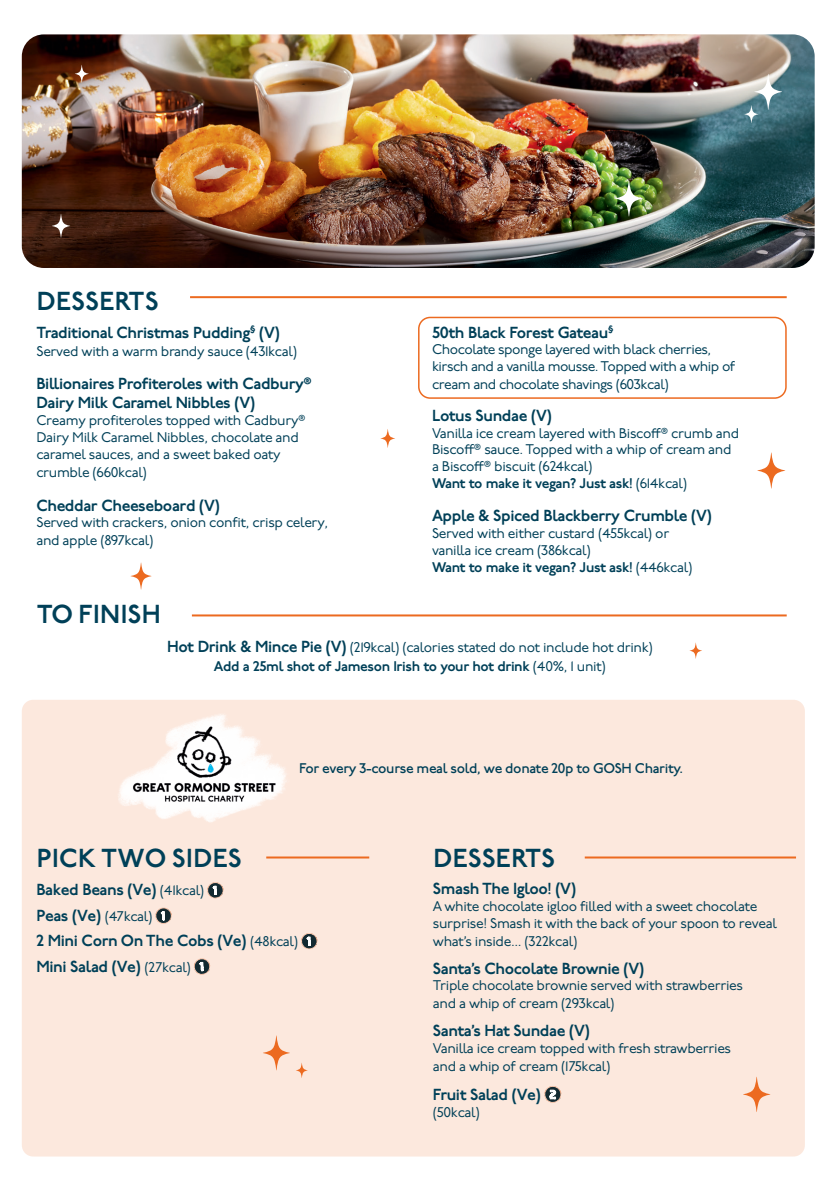
<style>
.page{position:relative;width:840px;height:1191px;background:#fff}
.page>*{position:absolute;margin:0;border:0;box-sizing:border-box;transform-origin:0 0}
.t1{font:600 26px "P22 Underground";letter-spacing:.01em;color:#004058}
.t2{font:600 16px/25.4px "P22 Underground";letter-spacing:-.025em;color:#004058}
.t3{font:14px/16.8px "P22 Underground";letter-spacing:-.025em;color:#004058}
.t4{font:500 14px "P22 Underground";letter-spacing:-.025em;color:#004058}
.s1{font-weight:600}
.s2{font-weight:600;font-size:16px}
.s3{font-weight:400;font-size:14px}
.s4{font-family:"Glaze";font-weight:500;font-size:10.8px;color:#fff}
.s5{font-family:"Glaze";font-weight:500;font-size:11.4px;color:#fff}
</style>
<div class="page">
<hr style="left:190px;top:296px;width:596px;height:2px;background:#ec6a20">
<hr style="left:192px;top:614px;width:594px;height:2px;background:#ec6a20">
<div style="left:418px;top:317px;width:368px;height:82px;border:2px solid #ec6a20;border-radius:11px"></div>
<svg style="left:130px;top:562px;width:21px;height:27px"></svg>
<svg style="left:380px;top:429px;width:15px;height:19px"></svg>
<svg style="left:689px;top:642px;width:12px;height:17px"></svg>
<img style="left:22px;top:34px;width:792px;height:234px">
<svg style="left:757px;top:452px;width:27px;height:36px"></svg>
<svg style="left:52px;top:214px;width:18px;height:24px"></svg>
<svg style="left:744px;top:74px;width:37px;height:49px;background:#8ca4a8"></svg>
<svg style="left:614px;top:180px;width:28px;height:36px"></svg>
<svg style="left:75px;top:65px;width:14px;height:18px"></svg>
<div style="left:22px;top:700px;width:782px;height:456px;background:#fce8dd;border-radius:11px"></div>
<svg style="left:544px;top:1086px;width:17px;height:16px"></svg>
<hr style="left:584px;top:856px;width:211px;height:2px;background:#ec6a20">
<svg style="left:207px;top:882px;width:16px;height:16px"></svg>
<svg style="left:155px;top:907px;width:17px;height:16px"></svg>
<svg style="left:301px;top:933px;width:16px;height:16px"></svg>
<svg style="left:194px;top:958px;width:16px;height:16px"></svg>
<hr style="left:266px;top:856px;width:103px;height:2px;background:#ec6a20">
<svg style="left:296px;top:1063px;width:11px;height:15px"></svg>
<svg style="left:743px;top:1076px;width:26px;height:36px"></svg>
<svg style="left:263px;top:1035px;width:27px;height:35px"></svg>
<img style="left:118px;top:714px;width:169px;height:108px">
<h1 class="t1" style="left:37px;top:287px;width:123px">DESSERTS</h1>
<p class="t2" style="left:36px;top:320px;width:245px">Traditional Christmas Pudding<sup>§</sup> (V)</p>
<p class="t3" style="left:36px;top:343px;width:262px">Served with a warm brandy sauce (431kcal)</p>
<p class="t2" style="left:36px;top:375px;width:277px;line-height:19.2px">Billionaires Profiteroles with Cadbury®<br>Dairy Milk Caramel Nibbles (V)</p>
<p class="t3" style="left:36px;top:412px;width:270px">Creamy profiteroles topped with Cadbury® Dairy Milk Caramel Nibbles, chocolate and caramel sauces, and a sweet baked oaty crumble (660kcal)</p>
<p class="t2" style="left:36px;top:493px;width:185px">Cheddar Cheeseboard (V)</p>
<p class="t3" style="left:36px;top:514px;width:293px;line-height:18px">Served with crackers, onion confit, crisp celery, and apple (897kcal)</p>
<h1 class="t1" style="left:37px;top:599px;width:125px">TO FINISH</h1>
<p class="t2" style="left:432px;top:320px;width:183px">50th Black Forest Gateau<sup>§</sup></p>
<p class="t3" style="left:432px;top:341px;width:305px;line-height:17.4px">Chocolate sponge layered with black cherries, kirsch and a vanilla mousse. Topped with a whip of cream and chocolate shavings (603kcal)</p>
<p class="t2" style="left:432px;top:403px;width:121px">Lotus Sundae (V)</p>
<p class="t3" style="left:432px;top:425px;width:308px">Vanilla ice cream layered with Biscoff® crumb and Biscoff® sauce. Topped with a whip of cream and a Biscoff® biscuit (624kcal)<br><span class="s1">Want to make it vegan? Just ask!</span> (614kcal)</p>
<p class="t2" style="left:432px;top:504px;width:281px">Apple &amp; Spiced Blackberry Crumble (V)</p>
<p class="t3" style="left:432px;top:526px;width:262px">Served with either custard (455kcal) or vanilla ice cream (386kcal)<br><span class="s1">Want to make it vegan? Just ask!</span> (446kcal)</p>
<p class="t3" style="left:167px;top:637px;width:487px;line-height:19.6px;text-align:center"><span class="s2">Hot Drink &amp; Mince Pie (V)</span> (219kcal) (calories stated do not include hot drink)<br><span class="s1">Add a 25ml shot of Jameson Irish to your hot drink</span> (40%, 1 unit)</p>
<h1 class="t1" style="left:37px;top:843px;width:206px">PICK TWO SIDES</h1>
<p class="t4" style="left:299px;top:761px;width:385px">For every 3-course meal sold, we donate 20p to GOSH Charity.</p>
<h1 class="t1" style="left:433px;top:843px;width:123px">DESSERTS</h1>
<p class="t2" style="left:36px;top:878px;width:276px">Baked Beans (Ve) <span class="s3">(41kcal)</span> <span class="s4">1<br></span>Peas (Ve) <span class="s3">(47kcal)</span> <span class="s4">1<br></span>2 Mini Corn On The Cobs (Ve) <span class="s3">(48kcal)</span> <span class="s4">1<br></span>Mini Salad (Ve) <span class="s3">(27kcal)</span> <span class="s4">1</span></p>
<p class="t2" style="left:432px;top:876px;width:144px">Smash The Igloo! (V)</p>
<p class="t3" style="left:432px;top:898px;width:345px;line-height:17.4px">A white chocolate igloo filled with a sweet chocolate surprise! Smash it with the back of your spoon to reveal what’s inside... (322kcal)</p>
<p class="t2" style="left:432px;top:956px;width:213px">Santa’s Chocolate Brownie (V)</p>
<p class="t3" style="left:432px;top:977px;width:311px;line-height:18px">Triple chocolate brownie served with strawberries and a whip of cream (293kcal)</p>
<p class="t2" style="left:432px;top:1018px;width:158px">Santa’s Hat Sundae (V)</p>
<p class="t3" style="left:432px;top:1039px;width:299px;line-height:18px">Vanilla ice cream topped with fresh strawberries and a whip of cream (175kcal)</p>
<p class="t2" style="left:432px;top:1082px;width:125px">Fruit Salad (Ve) <span class="s5">2</span></p>
<p class="t3" style="left:432px;top:1104px;width:48px">(50kcal)</p>
</div>
